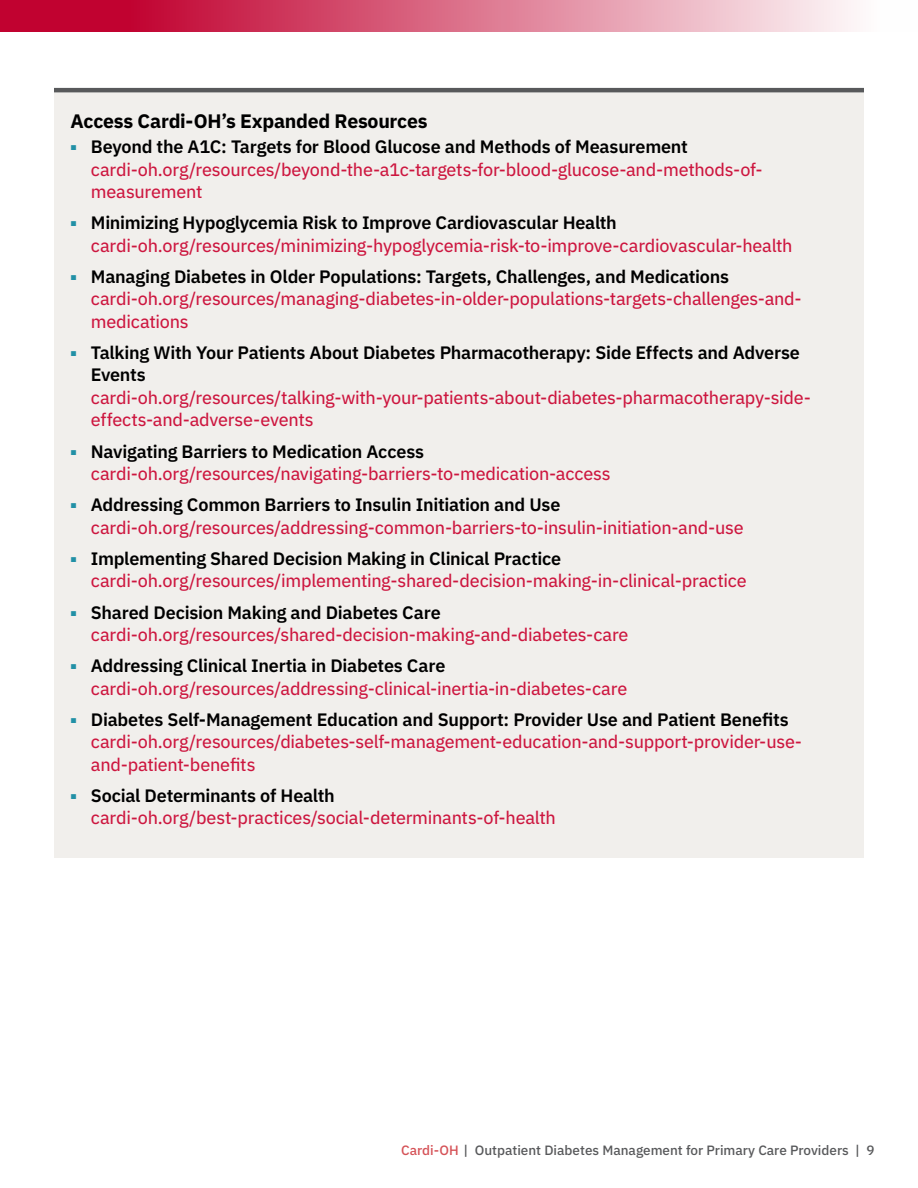
<style>
.page{position:relative;width:918px;height:1188px;background:#fff}
.page>*{position:absolute;margin:0;border:0;box-sizing:border-box;transform-origin:0 0}
.t1{font:700 19.5px "IBM Plex Sans";letter-spacing:-.015em;color:#000}
.t2{font:18px/22.5px "IBM Plex Sans Text";letter-spacing:-.01em;color:#cd163f}
.t3{font:600 18px/22.5px "IBM Plex Sans";letter-spacing:-.015em;color:#000}
.t4{font:500 13.5px "IBM Plex Sans";color:#58595b}
.s1{color:#d55257}
</style>
<div class="page">
<svg style="left:0;top:0;width:854px;height:31px;background:#d96884"></svg>
<div style="left:54px;top:90px;width:810px;height:768px;background:#f1efec"></div>
<hr style="left:54px;top:88px;width:810px;height:4px;background:#58595b">
<p class="t1" style="left:71px;top:106px;width:359px">Access Cardi-OH’s Expanded Resources</p>
<p class="t3" style="left:71px;top:134px;width:619px"><sup>■</sup> Beyond the A1C: Targets for Blood Glucose and Methods of Measurement</p>
<p class="t2" style="left:91px;top:156px;width:673px">cardi-oh.org/resources/beyond-the-a1c-targets-for-blood-glucose-and-methods-of&shy;measurement</p>
<p class="t3" style="left:71px;top:210px;width:548px"><sup>■</sup> Minimizing Hypoglycemia Risk to Improve Cardiovascular Health</p>
<p class="t2" style="left:91px;top:233px;width:703px">cardi-oh.org/resources/minimizing-hypoglycemia-risk-to-improve-cardiovascular-health</p>
<p class="t3" style="left:71px;top:264px;width:660px"><sup>■</sup> Managing Diabetes in Older Populations: Targets, Challenges, and Medications</p>
<p class="t2" style="left:91px;top:286px;width:712px">cardi-oh.org/resources/managing-diabetes-in-older-populations-targets-challenges-and&shy;medications</p>
<p class="t3" style="left:91px;top:340px;width:711px;text-indent:-20px"><sup>■</sup> Talking With Your Patients About Diabetes Pharmacotherapy: Side Effects and Adverse<br>Events</p>
<p class="t2" style="left:91px;top:385px;width:722px">cardi-oh.org/resources/talking-with-your-patients-about-diabetes-pharmacotherapy-side&shy;effects-and-adverse-events</p>
<p class="t3" style="left:71px;top:438px;width:355px"><sup>■</sup> Navigating Barriers to Medication Access</p>
<p class="t2" style="left:91px;top:461px;width:521px">cardi-oh.org/resources/navigating-barriers-to-medication-access</p>
<p class="t3" style="left:71px;top:492px;width:491px"><sup>■</sup> Addressing Common Barriers to Insulin Initiation and Use</p>
<p class="t2" style="left:91px;top:515px;width:655px">cardi-oh.org/resources/addressing-common-barriers-to-insulin-initiation-and-use</p>
<p class="t3" style="left:71px;top:546px;width:492px"><sup>■</sup> Implementing Shared Decision Making in Clinical Practice</p>
<p class="t2" style="left:91px;top:568px;width:657px">cardi-oh.org/resources/implementing-shared-decision-making-in-clinical-practice</p>
<p class="t3" style="left:71px;top:599px;width:372px"><sup>■</sup> Shared Decision Making and Diabetes Care</p>
<p class="t2" style="left:91px;top:622px;width:539px">cardi-oh.org/resources/shared-decision-making-and-diabetes-care</p>
<p class="t3" style="left:71px;top:653px;width:376px"><sup>■</sup> Addressing Clinical Inertia in Diabetes Care</p>
<p class="t2" style="left:91px;top:676px;width:538px">cardi-oh.org/resources/addressing-clinical-inertia-in-diabetes-care</p>
<p class="t3" style="left:71px;top:707px;width:720px"><sup>■</sup> Diabetes Self-Management Education and Support: Provider Use and Patient Benefits</p>
<p class="t2" style="left:91px;top:729px;width:713px">cardi-oh.org/resources/diabetes-self-management-education-and-support-provider-use&shy;and-patient-benefits</p>
<p class="t3" style="left:71px;top:783px;width:266px"><sup>■</sup> Social Determinants of Health</p>
<p class="t2" style="left:91px;top:805px;width:466px">cardi-oh.org/best-practices/social-determinants-of-health</p>
<p class="t4" style="left:401px;top:1140px;width:475px"><span class="s1">Cardi-OH</span> | Outpatient Diabetes Management for Primary Care Providers | 9</p>
</div>
